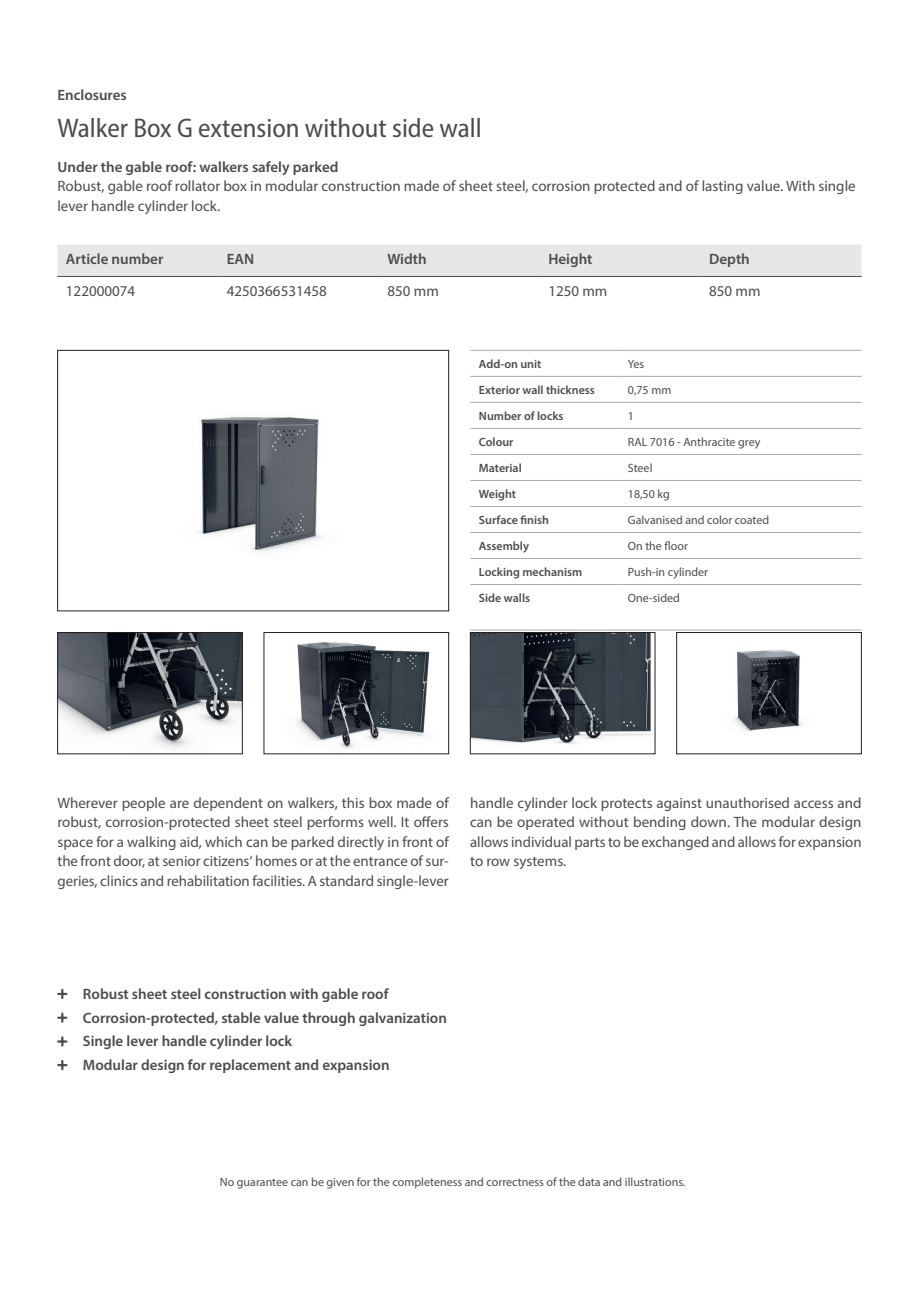
<style>
.page{position:relative;width:919px;height:1289px;background:#fff}
.page>*{position:absolute;margin:0;border:0;box-sizing:border-box;transform-origin:0 0}
.t1{font:semi-condensed 27px "Myriad Pro";color:#4b4c4d}
.t2{font:15px/19.5px "Myriad Pro";color:#4b4c4d;text-align:justify}
.t3{font:600 15px "Myriad Pro";color:#4b4c4d}
.t4{font:12px "Myriad Pro";color:#4b4c4d}
.t5{font:600 12px "Myriad Pro";color:#4b4c4d}
</style>
<div class="page">
<hr style="left:470px;top:350px;width:149px;height:1px;background:#a8a9ad">
<hr style="left:619px;top:350px;width:242px;height:1px;background:#a8a9ad">
<hr style="left:470px;top:376px;width:149px;height:1px;background:#a8a9ad">
<hr style="left:619px;top:376px;width:242px;height:1px;background:#a8a9ad">
<hr style="left:470px;top:402px;width:149px;height:1px;background:#a8a9ad">
<hr style="left:619px;top:402px;width:242px;height:1px;background:#a8a9ad">
<hr style="left:470px;top:428px;width:149px;height:1px;background:#a8a9ad">
<hr style="left:619px;top:428px;width:242px;height:1px;background:#a8a9ad">
<hr style="left:470px;top:454px;width:149px;height:1px;background:#a8a9ad">
<hr style="left:619px;top:454px;width:242px;height:1px;background:#a8a9ad">
<hr style="left:470px;top:480px;width:149px;height:1px;background:#a8a9ad">
<hr style="left:619px;top:480px;width:242px;height:1px;background:#a8a9ad">
<hr style="left:470px;top:506px;width:149px;height:1px;background:#a8a9ad">
<hr style="left:619px;top:506px;width:242px;height:1px;background:#a8a9ad">
<hr style="left:470px;top:532px;width:149px;height:1px;background:#a8a9ad">
<hr style="left:619px;top:532px;width:242px;height:1px;background:#a8a9ad">
<hr style="left:470px;top:558px;width:149px;height:1px;background:#a8a9ad">
<hr style="left:619px;top:558px;width:242px;height:1px;background:#a8a9ad">
<hr style="left:470px;top:584px;width:149px;height:1px;background:#a8a9ad">
<hr style="left:619px;top:584px;width:242px;height:1px;background:#a8a9ad">
<hr style="left:470px;top:630px;width:149px;height:1px;background:#a8a9ad">
<hr style="left:619px;top:630px;width:242px;height:1px;background:#a8a9ad">
<img style="left:198px;top:416px;width:124px;height:137px">
<div style="left:57px;top:350px;width:392px;height:261px;border:1px solid #231f20"></div>
<img style="left:59px;top:634px;width:181px;height:115px">
<div style="left:57px;top:632px;width:185px;height:122px;border:1px solid #231f20"></div>
<img style="left:296px;top:642px;width:134px;height:107px">
<div style="left:264px;top:632px;width:185px;height:122px;border:1px solid #231f20"></div>
<img style="left:733px;top:649px;width:70px;height:83px">
<div style="left:676px;top:632px;width:185px;height:122px;border:1px solid #231f20"></div>
<img style="left:472px;top:634px;width:181px;height:110px">
<div style="left:470px;top:632px;width:185px;height:122px;border:1px solid #231f20"></div>
<div style="left:57px;top:245px;width:804px;height:31px;background:#e6e7e9"></div>
<hr style="left:57px;top:276px;width:161px;height:1px;background:#4b4c4d">
<hr style="left:218px;top:276px;width:161px;height:1px;background:#4b4c4d">
<hr style="left:379px;top:276px;width:161px;height:1px;background:#4b4c4d">
<hr style="left:540px;top:276px;width:160px;height:1px;background:#4b4c4d">
<hr style="left:700px;top:276px;width:161px;height:1px;background:#4b4c4d">
<p class="t3" style="left:57px;top:85px;width:71px">Enclosures</p>
<p class="t1" style="left:57px;top:111px;width:426px">Walker Box G extension without side wall</p>
<p class="t3" style="left:57px;top:157px;width:282px">Under the gable roof: walkers safely parked</p>
<p class="t2" style="left:57px;top:176px;width:799px">Robust, gable roof rollator box in modular construction made of sheet steel, corrosion protected and of lasting value. With single lever handle cylinder lock.</p>
<p class="t3" style="left:66px;top:250px;width:99px">Article number</p>
<p class="t3" style="left:227px;top:250px;width:29px">EAN</p>
<p class="t3" style="left:387px;top:250px;width:41px">Width</p>
<p class="t3" style="left:548px;top:250px;width:46px">Height</p>
<p class="t3" style="left:709px;top:250px;width:42px">Depth</p>
<p class="t2" style="left:66px;top:281px;width:71px">122000074</p>
<p class="t2" style="left:227px;top:281px;width:102px">4250366531458</p>
<p class="t2" style="left:387px;top:281px;width:53px">850 mm</p>
<p class="t2" style="left:548px;top:281px;width:60px">1250 mm</p>
<p class="t2" style="left:709px;top:281px;width:53px">850 mm</p>
<p class="t5" style="left:479px;top:356px;width:64px">Add-on unit</p>
<p class="t4" style="left:627px;top:356px;width:18px">Yes</p>
<p class="t5" style="left:479px;top:382px;width:117px">Exterior wall thickness</p>
<p class="t4" style="left:627px;top:382px;width:45px">0,75 mm</p>
<p class="t5" style="left:479px;top:408px;width:86px">Number of locks</p>
<p class="t4" style="left:627px;top:408px;width:8px">1</p>
<p class="t5" style="left:479px;top:434px;width:36px">Colour</p>
<p class="t4" style="left:627px;top:434px;width:134px">RAL 7016 - Anthracite grey</p>
<p class="t5" style="left:479px;top:460px;width:44px">Material</p>
<p class="t4" style="left:627px;top:460px;width:26px">Steel</p>
<p class="t5" style="left:479px;top:486px;width:39px">Weight</p>
<p class="t4" style="left:627px;top:486px;width:43px">18,50 kg</p>
<p class="t5" style="left:479px;top:512px;width:72px">Surface finish</p>
<p class="t4" style="left:627px;top:512px;width:143px">Galvanised and color coated</p>
<p class="t5" style="left:479px;top:538px;width:52px">Assembly</p>
<p class="t4" style="left:627px;top:538px;width:62px">On the floor</p>
<p class="t5" style="left:479px;top:564px;width:105px">Locking mechanism</p>
<p class="t4" style="left:627px;top:564px;width:82px">Push-in cylinder</p>
<p class="t5" style="left:479px;top:590px;width:53px">Side walls</p>
<p class="t4" style="left:627px;top:590px;width:54px">One-sided</p>
<p class="t2" style="left:57px;top:792px;width:393px">Wherever people are dependent on walkers, this box made of robust, corrosion-protected sheet steel performs well. It offers space for a walking aid, which can be parked directly in front of the front door, at senior citizens‘ homes or at the entrance of sur&shy;geries, clinics and rehabilitation facilities. A standard single-lever</p>
<p class="t2" style="left:470px;top:792px;width:393px">handle cylinder lock protects against unauthorised access and can be operated without bending down. The modular design allows individual parts to be exchanged and allows for expansion to row systems.</p>
<p class="t3" style="left:83px;top:984px;width:307px">Robust sheet steel construction with gable roof</p>
<p class="t3" style="left:83px;top:1008px;width:365px">Corrosion-protected, stable value through galvanization</p>
<p class="t3" style="left:83px;top:1031px;width:211px">Single lever handle cylinder lock</p>
<p class="t3" style="left:83px;top:1055px;width:308px">Modular design for replacement and expansion</p>
<p class="t4" style="left:220px;top:1174px;width:467px">No guarantee can be given for the completeness and correctness of the data and illustrations.</p>
</div>
